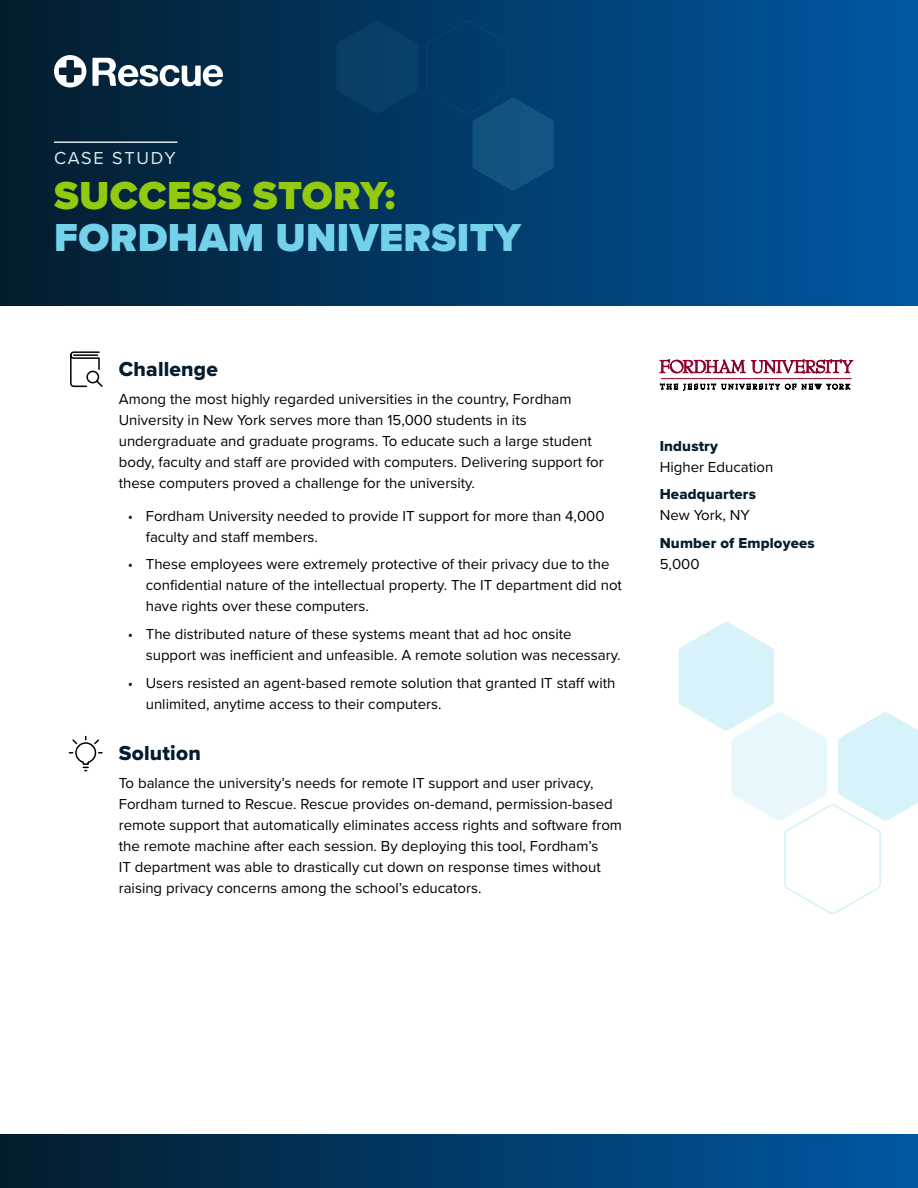
<style>
.page{position:relative;width:918px;height:1188px;background:#fff}
.page>*{position:absolute;margin:0;border:0;box-sizing:border-box;transform-origin:0 0}
._02_Document_Title{font:900 40.5px/42px "Proxima Nova";letter-spacing:.01em;color:#74d1ea}
.H1{font:21px "Proxima Nova Extrabld";letter-spacing:.01em;color:#041c2c}
._01_Document_Type{font:18px "Proxima Nova";letter-spacing:.095em;color:#daeaec}
.Body{font:15px/21px "Proxima Nova";color:#000}
.H1-2{font:15px/21px "Proxima Nova Extrabld";letter-spacing:.01em;color:#041c2c}
.H1-3{font:15px/21px "Proxima Nova";color:#000}
.s1{color:#93c90e}
.s2{color:#041c2c}
.s3{font-family:"Proxima Nova Extrabld";color:#041c2c}
.s4{font-family:"Proxima Nova";color:#000}
</style>
<div class="page">
<div style="left:0;top:0;width:918px;height:305px;background:linear-gradient(to right,#041c2d,#0058a3)"></div>
<hr style="left:55px;top:141px;width:122px;height:2px;background:#daeaec">
<svg style="left:426px;top:19px;width:128px;height:172px;background:#064170"></svg>
<svg style="left:336px;top:21px;width:82px;height:93px;background:#073c64"></svg>
<svg style="left:679px;top:622px;width:239px;height:293px"></svg>
<svg style="left:660px;top:359px;width:193px;height:32px"></svg>
<svg style="left:70px;top:351px;width:33px;height:37px"></svg>
<svg style="left:68px;top:735px;width:35px;height:37px"></svg>
<div style="left:0;top:1134px;width:918px;height:54px;background:linear-gradient(to right,#041c2d,#0058a3)"></div>
<svg style="left:54px;top:55px;width:32px;height:32px"></svg>
<svg style="left:92px;top:58px;width:131px;height:28px"></svg>
<p class="_01_Document_Type" style="left:54px;top:144px;width:123px">CASE STUDY</p>
<p class="_02_Document_Title" style="left:54px;top:174px;width:469px"><span class="s1">SUCCESS STORY:<br></span>FORDHAM UNIVERSITY</p>
<p class="H1" style="left:119px;top:353px;width:101px">Challenge</p>
<p class="Body" style="left:119px;top:388px;width:487px">Among the most highly regarded universities in the country, Fordham University in New York serves more than 15,000 students in its undergraduate and graduate programs. To educate such a large student body, faculty and staff are provided with computers. Delivering support for these computers proved a challenge for the university.</p>
<p class="Body" style="left:146px;top:505px;width:460px;text-indent:-18px"><span class="s2">•</span> Fordham University needed to provide IT support for more than 4,000 faculty and staff members.</p>
<p class="Body" style="left:146px;top:553px;width:478px;text-indent:-18px"><span class="s2">•</span> These employees were extremely protective of their privacy due to the confidential nature of the intellectual property. The IT department did not have rights over these computers.</p>
<p class="Body" style="left:146px;top:623px;width:476px;text-indent:-18px"><span class="s2">•</span> The distributed nature of these systems meant that ad hoc onsite support was inefficient and unfeasible. A remote solution was necessary.</p>
<p class="Body" style="left:146px;top:672px;width:471px;text-indent:-18px"><span class="s2">•</span> Users resisted an agent-based remote solution that granted IT staff with unlimited, anytime access to their computers.</p>
<p class="H1" style="left:119px;top:737px;width:84px">Solution</p>
<p class="Body" style="left:119px;top:772px;width:505px">To balance the university’s needs for remote IT support and user privacy, Fordham turned to Rescue. Rescue provides on-demand, permission-based remote support that automatically eliminates access rights and software from the remote machine after each session. By deploying this tool, Fordham’s<br>IT department was able to drastically cut down on response times without raising privacy concerns among the school’s educators.</p>
<p class="H1-3" style="left:660px;top:434px;width:115px"><span class="s3">Industry<br></span>Higher Education</p>
<p class="H1-2" style="left:660px;top:484px;width:98px">Headquarters<br><span class="s4">New York, NY</span></p>
<p class="H1-2" style="left:660px;top:532px;width:157px">Number of Employees<br><span class="s4">5,000</span></p>
</div>
